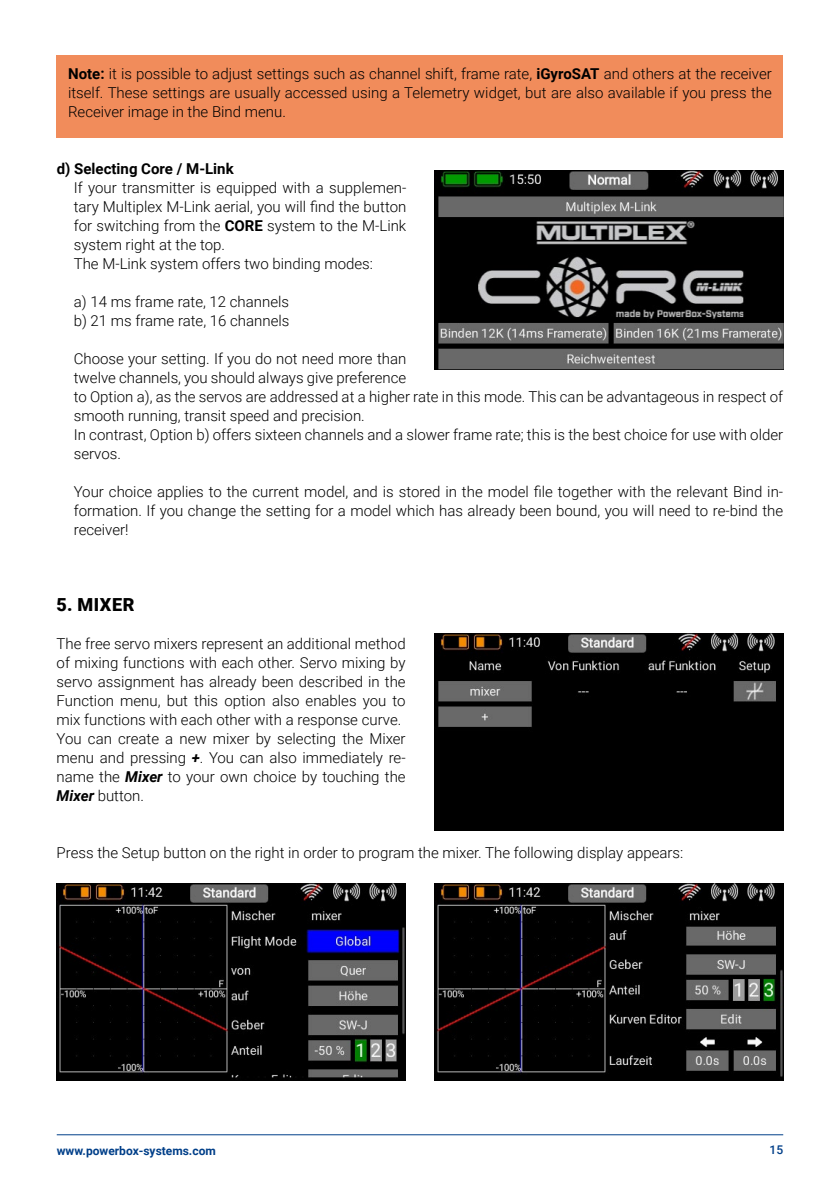
<style>
.page{position:relative;width:840px;height:1191px;background:#fff}
.page>*{position:absolute;margin:0;border:0;box-sizing:border-box;transform-origin:0 0}
.t1{font:900 18px "Roboto";letter-spacing:.035em;color:#000}
.t2{font:300 15px/19px "Roboto";color:#000}
.t3{font:700 15px "Roboto";color:#000}
.t4{font:700 12px "Roboto";color:#003f89}
.t5{font:500 12px "Roboto";color:#003f89}
.s1{font-weight:700}
.s2{font-weight:700;font-style:italic}
</style>
<div class="page">
<hr style="left:57px;top:1134px;width:725px;height:1px;background:#003f89">
<img style="left:434px;top:170px;width:348px;height:200px">
<img style="left:434px;top:633px;width:348px;height:198px">
<img style="left:57px;top:883px;width:349px;height:197px">
<img style="left:434px;top:883px;width:349px;height:197px">
<div style="left:57px;top:55px;width:725px;height:82px;background:#f18c5b"></div>
<p class="t2" style="left:68px;top:63px;width:704px;text-align:justify"><span class="s1">Note:</span> it is possible to adjust settings such as channel shift, frame rate, <span class="s1">iGyroSAT</span> and others at the receiver itself. These settings are usually accessed using a Telemetry widget, but are also available if you press the Receiver image in the Bind menu.</p>
<p class="t3" style="left:57px;top:158px;width:178px">d) Selecting Core / M-Link</p>
<p class="t2" style="left:74px;top:177px;width:334px">If your transmitter is equipped with a supplemen&shy;tary Multiplex M-Link aerial, you will find the button for switching from the <span class="s1">CORE</span> system to the M-Link system right at the top.<br>The M-Link system offers two binding modes:</p>
<p class="t2" style="left:74px;top:291px;width:217px">a) 14 ms frame rate, 12 channels b) 21 ms frame rate, 16 channels</p>
<p class="t2" style="left:74px;top:348px;width:710px">Choose your setting. If you do not need more than<br>twelve channels, you should always give preference<br>to Option a), as the servos are addressed at a higher rate in this mode. This can be advantageous in respect of smooth running, transit speed and precision.<br>In contrast, Option b) offers sixteen channels and a slower frame rate; this is the best choice for use with older servos.</p>
<p class="t2" style="left:74px;top:481px;width:710px;text-align:justify">Your choice applies to the current model, and is stored in the model file together with the relevant Bind in&shy;formation. If you change the setting for a model which has already been bound, you will need to re-bind the receiver!</p>
<p class="t1" style="left:57px;top:592px;width:79px">5. MIXER</p>
<p class="t2" style="left:57px;top:633px;width:350px">The free servo mixers represent an additional method of mixing functions with each other. Servo mixing by servo assignment has already been described in the Function menu, but this option also enables you to mix functions with each other with a response curve.<br>You can create a new mixer by selecting the Mixer menu and pressing <span class="s2">+</span>. You can also immediately re&shy;name the <span class="s2">Mixer</span> to your own choice by touching the <span class="s2">Mixer</span> button.</p>
<p class="t2" style="left:57px;top:842px;width:627px">Press the Setup button on the right in order to program the mixer. The following display appears:</p>
<p class="t4" style="left:57px;top:1141px;width:161px">www.powerbox-systems.com</p>
<p class="t5" style="left:769px;top:1141px;width:15px">15</p>
</div>
